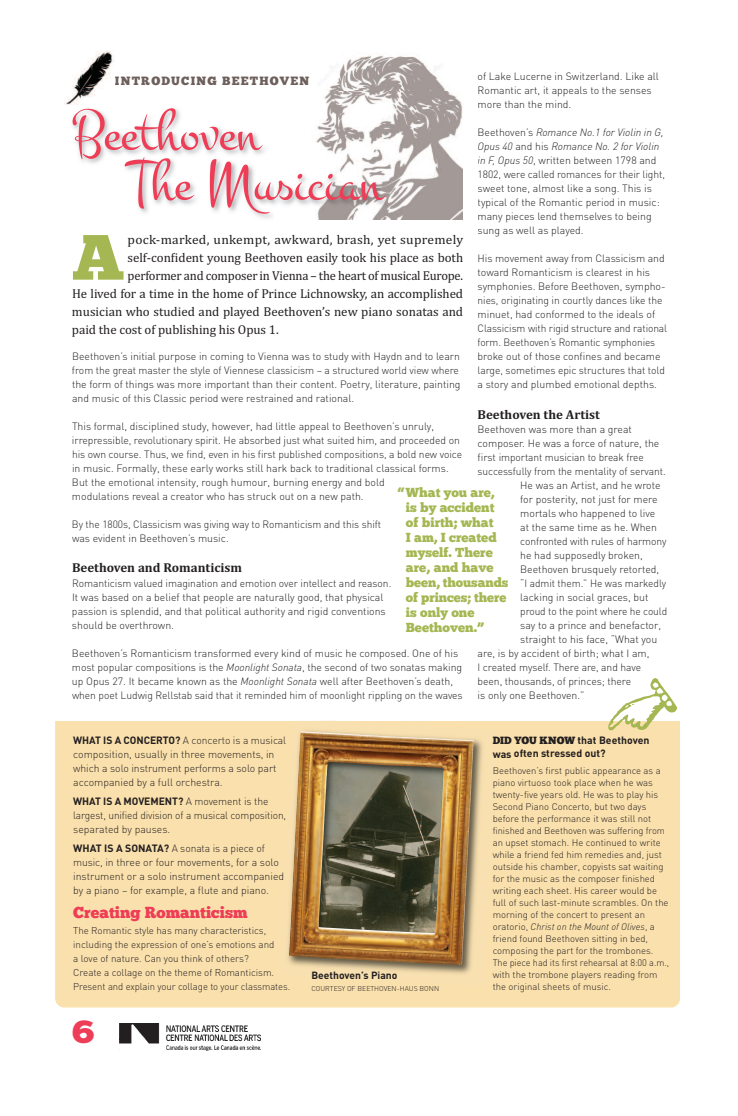
<style>
.page{position:relative;width:738px;height:1116px;background:#fff}
.page>*{position:absolute;margin:0;border:0;box-sizing:border-box;transform-origin:0 0}
.t1{font:63.8px "Chunk Five";color:#a5b753}
.t2{font:59.5px/50px "Montez";color:#ee3d56}
.t3{font:32px "Chunk Five";color:#ee3d56;scale:1.2 1}
.t4{font:16px "Chunk Five";color:#ee3d56}
.t5{font:13.1px/15px "Chunk Five";color:#a5b753}
.t6{font:13px "Cambria";letter-spacing:-.005em;color:#231f20}
.t7{font:13px "Cambria";letter-spacing:.02em;color:#231f20;scale:1.04 1}
.t8{font:700 13px "Cambria";color:#231f20}
.t9{font:12px "Chunk Five";letter-spacing:.1em;color:#6d5f5b}
.t10{font:300 10.5px/14px "DIN";color:#231f20}
.t11{font:italic 300 10.5px/14px "DINOT";color:#231f20}
.t12{font:700 10.5px/12.4px "DIN";color:#231f20}
.t13{font:700 10.4px "DIN";color:#231f20}
.t14{font:300 9.9px/14px "DIN";letter-spacing:-.005em;color:#231f20}
.t15{font:300 9.5px/12px "DIN";color:#231f20}
.t16{font:italic 300 9.5px "DINOT";color:#231f20}
.t17{font:300 7px "DIN";color:#231f20}
.s1{font-family:"DIN";font-style:normal}
.s2{font-family:"DINOT";font-style:italic}
.s3{font-weight:700}
.s4{font-size:9.8px}
.s5{font-family:"Chunk Five";font-weight:400}
</style>
<div class="page">
<img style="left:329px;top:53px;width:120px;height:39px">
<img style="left:72px;top:92px;width:391px;height:128px">
<img style="left:120px;top:1023px;width:140px;height:27px">
<img style="left:64px;top:50px;width:51px;height:55px">
<div style="left:55px;top:711px;width:625px;height:296px;background:#fae0ac;border-radius:9px"></div>
<div style="left:28px;top:708px;width:694px;height:13px;background:#fff"></div>
<img style="left:287px;top:730px;width:196px;height:244px">
<img style="left:289px;top:731px;width:185px;height:234px">
<p class="t10" style="left:478px;top:69px;width:183px">of Lake Lucerne in Switzerland. Like all<br>Romantic art, it appeals to the senses more than the mind.</p>
<p class="t11" style="left:478px;top:126px;width:188px"><span class="s1">Beethoven’s</span> Romance No.1 for Violin in G,<br>Opus 40 <span class="s1">and his</span> Romance No. 2 for Violin</p>
<p class="t10" style="left:478px;top:153px;width:189px"><span class="s2">in F, Opus 50</span>, written between 1798 and 1802, were called romances for their light, sweet tone, almost like a song. This is typical of the Romantic period in music: many pieces lend themselves to being sung as well as played.</p>
<p class="t10" style="left:478px;top:251px;width:191px">His movement away from Classicism and toward Romanticism is clearest in his symphonies. Before Beethoven, sympho&shy;nies, originating in courtly dances like the minuet, had conformed to the ideals of Classicism with rigid structure and rational form. Beethoven’s Romantic symphonies broke out of those confines and became large, sometimes epic structures that told a story and plumbed emotional depths.</p>
<p class="t8" style="left:478px;top:407px;width:124px">Beethoven the Artist</p>
<p class="t10" style="left:478px;top:422px;width:156px">Beethoven was more than a great</p>
<p class="t10" style="left:478px;top:436px;width:183px">composer. He was a force of nature, the</p>
<p class="t10" style="left:478px;top:450px;width:168px">first important musician to break free</p>
<p class="t10" style="left:478px;top:464px;width:190px">successfully from the mentality of servant.</p>
<p class="t10" style="left:520px;top:478px;width:142px">He was an Artist, and he wrote</p>
<p class="t10" style="left:520px;top:492px;width:139px">for posterity, not just for mere</p>
<p class="t10" style="left:520px;top:506px;width:137px">mortals who happened to live</p>
<p class="t10" style="left:520px;top:520px;width:138px">at the same time as he. When</p>
<p class="t10" style="left:520px;top:534px;width:148px">confronted with rules of harmony</p>
<p class="t10" style="left:520px;top:548px;width:124px">he had supposedly broken,</p>
<p class="t10" style="left:520px;top:562px;width:140px">Beethoven brusquely retorted,</p>
<p class="t10" style="left:520px;top:576px;width:147px">“I admit them.” He was markedly</p>
<p class="t10" style="left:520px;top:590px;width:130px">lacking in social graces, but</p>
<p class="t10" style="left:520px;top:604px;width:149px">proud to the point where he could</p>
<p class="t10" style="left:520px;top:618px;width:142px">say to a prince and benefactor,</p>
<p class="t10" style="left:520px;top:632px;width:139px">straight to his face, “What you</p>
<p class="t10" style="left:478px;top:646px;width:173px">are, is by accident of birth; what I am,</p>
<p class="t10" style="left:478px;top:660px;width:165px">I created myself. There are, and have</p>
<p class="t10" style="left:478px;top:674px;width:155px">been, thousands, of princes; there</p>
<p class="t10" style="left:478px;top:688px;width:109px">is only one Beethoven.”</p>
<p class="t9" style="left:115px;top:74px;width:196px">INTRODUCING BEETHOVEN</p>
<h2 class="t2" style="left:128px;top:103px;width:257px;text-indent:-56px">Beethoven<br>The Musician</h2>
<h1 class="t1" style="left:72px;top:220px;width:54px">A</h1>
<p class="t7" style="left:128px;top:232px;width:324px">pock-marked, unkempt, awkward, brash, yet supremely</p>
<p class="t6" style="left:128px;top:250px;width:337px">self-confident young Beethoven easily took his place as both</p>
<p class="t6" style="left:128px;top:268px;width:337px">performer and composer in Vienna – the heart of musical europe.</p>
<p class="t6" style="left:72px;top:286px;width:393px">He lived for a time in the home of Prince lichnowsky, an accomplished</p>
<p class="t6" style="left:72px;top:304px;width:393px">musician who studied and played Beethoven’s new piano sonatas and</p>
<p class="t6" style="left:72px;top:322px;width:208px">paid the cost of publishing his opus 1.</p>
<p class="t10" style="left:72px;top:350px;width:390px">Beethoven’s initial purpose in coming to Vienna was to study with Haydn and to learn from the great master the style of Viennese classicism – a structured world view where the form of things was more important than their content. Poetry, literature, painting and music of this Classic period were restrained and rational.</p>
<p class="t10" style="left:72px;top:420px;width:392px">This formal, disciplined study, however, had little appeal to Beethoven’s unruly, irrepressible, revolutionary spirit. He absorbed just what suited him, and proceeded on his own course. Thus, we find, even in his first published compositions, a bold new voice in music. Formally, these early works still hark back to traditional classical forms.<br>But the emotional intensity, rough humour, burning energy and bold<br>modulations reveal a creator who has struck out on a new path.</p>
<p class="t10" style="left:72px;top:518px;width:311px">By the 1800s, Classicism was giving way to Romanticism and this shift was evident in Beethoven’s music.</p>
<p class="t8" style="left:72px;top:560px;width:172px">Beethoven and Romanticism</p>
<p class="t10" style="left:72px;top:577px;width:321px">Romanticism valued imagination and emotion over intellect and reason.<br>It was based on a belief that people are naturally good, that physical passion is splendid, and that political authority and rigid conventions should be overthrown.</p>
<p class="t10" style="left:72px;top:647px;width:392px">Beethoven’s Romanticism transformed every kind of music he composed. One of his most popular compositions is the <span class="s2">Moonlight Sonata</span>, the second of two sonatas making up Opus 27. It became known as the <span class="s2">Moonlight Sonata</span> well after Beethoven’s death, when poet Ludwig Rellstab said that it reminded him of moonlight rippling on the waves</p>
<p class="t5" style="left:406px;top:485px;width:104px;text-indent:-8px">“What you are, is by accident of birth; what<br>I am, I created myself. There are, and have been, thousands of princes; there is only one<br>Beethoven.”</p>
<p class="t10" style="left:73px;top:733px;width:215px"><span class="s3">WHAT IS A CONCERTO?</span> A concerto is a musical composition, usually in three movements, in which a solo instrument performs a solo part accompanied by a full orchestra.</p>
<p class="t10" style="left:73px;top:794px;width:215px"><span class="s3">WHAT IS A MOVEMENT?</span> A movement is the largest, unified division of a musical composition, separated by pauses.</p>
<p class="t10" style="left:73px;top:841px;width:212px"><span class="s3">WHAT IS A SONATA?</span> A sonata is a piece of music, in three or four movements, for a solo instrument or a solo instrument accompanied by a piano – for example, a flute and piano.</p>
<h3 class="t4" style="left:73px;top:903px;width:176px">Creating Romanticism</h3>
<p class="t14" style="left:73px;top:924px;width:219px"><span class="s4">The Romantic</span> style has many characteristics, including the expression of one’s emotions and<br>a love of nature. Can you think of others?<br>Create a collage on the theme of Romanticism.<br>Present and explain your collage <span class="s4">to your classmates.</span></p>
<h3 class="t3" style="left:72px;top:1013px;width:20px">6</h3>
<p class="t13" style="left:311px;top:969px;width:88px">Beethoven’s Piano</p>
<p class="t17" style="left:311px;top:984px;width:129px">COURTESY OF BEETHOVEN-HAUS BONN</p>
<p class="t12" style="left:493px;top:735px;width:158px"><span class="s5">DID YOU KNOW</span> that Beethoven was often stressed out?</p>
<p class="t15" style="left:493px;top:765px;width:177px">Beethoven’s first public appearance as a piano virtuoso took place when he was twenty-five years old. He was to play his Second Piano Concerto, but two days before the performance it was still not finished and Beethoven was suffering from an upset stomach. He continued to write while a friend fed him remedies and, just outside his chamber, copyists sat waiting for the music as the composer finished writing each sheet. His career would be full of such last-minute scrambles. On the morning of the concert to present an</p>
<p class="t16" style="left:493px;top:924px;width:164px"><span class="s1">oratorio,</span> Christ on the Mount of Olives<span class="s1">, a</span></p>
<p class="t15" style="left:493px;top:933px;width:178px">friend found Beethoven sitting in bed, composing the part for the trombones.<br>The piece had its first rehearsal at 8:00 a.m., with the trombone players reading from the original sheets of music.</p>
</div>
